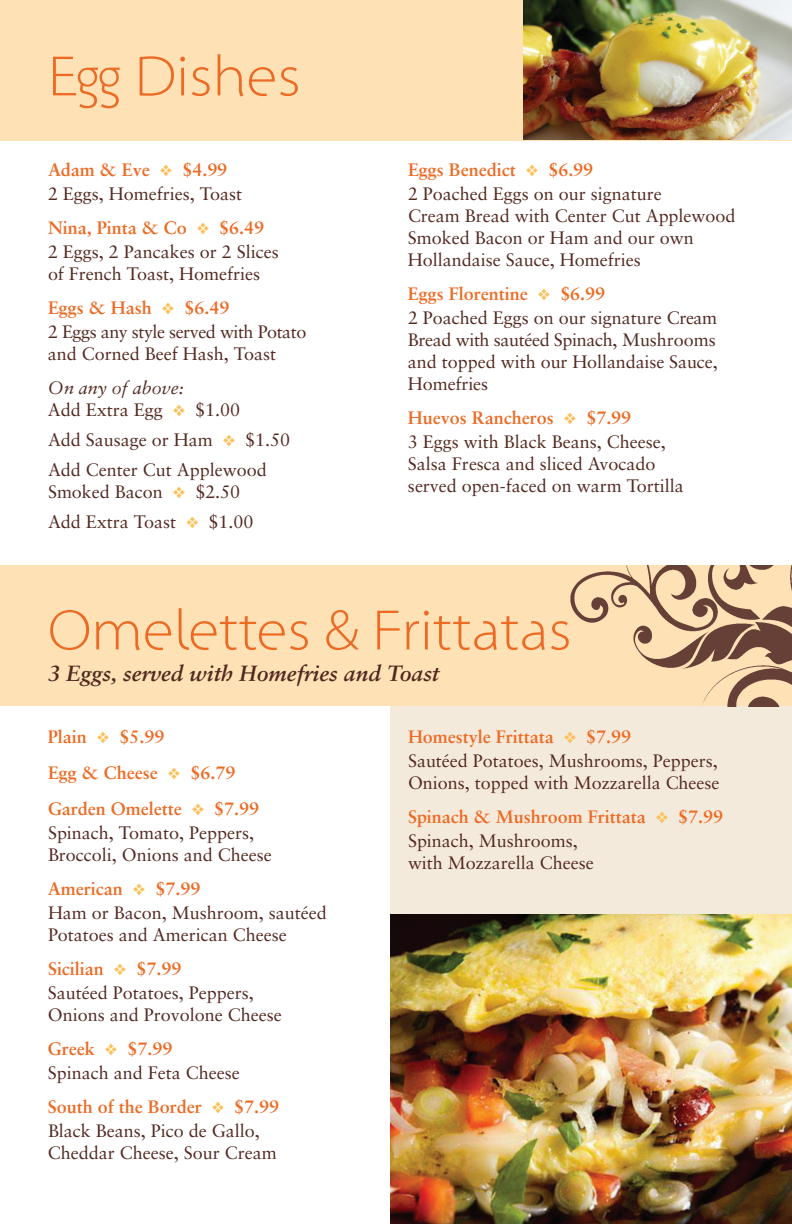
<style>
.page{position:relative;width:792px;height:1224px;background:#fff}
.page>*{position:absolute;margin:0;border:0;box-sizing:border-box;transform-origin:0 0}
.t1{font:57.4px "Santana";color:#ec6a23}
.t2{font:italic 700 22px "Sabon";color:#53281f}
.t3{font:18px/24px "Sabon";color:#53281f}
.t4{font:18px/22px "Sabon";letter-spacing:-.025em;color:#53281f}
.t5{font:700 18px/36px "Sabon";color:#ec6a23}
.s1{font-weight:700;color:#ec6a23}
.s2{color:#fdc056}
.s3{font-style:italic}
</style>
<div class="page">
<div style="left:390px;top:702px;width:402px;height:288px;background:#f4eadc"></div>
<div style="left:0;top:0;width:792px;height:140px;background:#fee2b6"></div>
<div style="left:0;top:566px;width:792px;height:140px;background:#fee2b6"></div>
<img style="left:570px;top:566px;width:222px;height:140px">
<img style="left:390px;top:915px;width:402px;height:309px">
<img style="left:524px;top:0;width:268px;height:140px">
<h1 class="t1" style="left:48px;top:48px;width:254px">Egg Dishes</h1>
<p class="t3" style="left:48px;top:159px;width:196px"><span class="s1">Adam &amp; Eve</span> <span class="s2">❖</span> <span class="s1">$4.99<br></span>2 Eggs, Homefries, Toast</p>
<p class="t3" style="left:48px;top:217px;width:232px"><span class="s1">Nina, Pinta &amp; Co</span> <span class="s2">❖</span> <span class="s1">$6.49<br></span>2 Eggs, 2 Pancakes or 2 Slices</p>
<p class="t3" style="left:48px;top:258px;width:214px;line-height:34px">of French Toast, Homefries<br><span class="s1">Eggs &amp; Hash</span> <span class="s2">❖</span> <span class="s1">$6.49</span></p>
<p class="t4" style="left:48px;top:322px;width:260px">2 Eggs any style served with Potato and Corned Beef Hash, Toast</p>
<p class="t3" style="left:48px;top:378px;width:194px;line-height:22px"><span class="s3">On any of above:<br></span>Add Extra Egg <span class="s2">❖</span> $1.00</p>
<p class="t3" style="left:48px;top:426px;width:244px;line-height:30px">Add Sausage or Ham <span class="s2">❖</span> $1.50<br>Add Center Cut Applewood</p>
<p class="t3" style="left:48px;top:478px;width:207px;line-height:30px">Smoked Bacon <span class="s2">❖</span> $2.50<br>Add Extra Toast <span class="s2">❖</span> $1.00</p>
<p class="t3" style="left:408px;top:159px;width:255px"><span class="s1">Eggs Benedict</span> <span class="s2">❖</span> <span class="s1">$6.99<br></span>2 Poached Eggs on our signature</p>
<p class="t3" style="left:408px;top:206px;width:329px;line-height:22px">Cream Bread with Center Cut Applewood<br>Smoked Bacon or Ham and our own<br>Hollandaise Sauce, Homefries</p>
<p class="t3" style="left:408px;top:283px;width:311px"><span class="s1">Eggs Florentine</span> <span class="s2">❖</span> <span class="s1">$6.99<br></span>2 Poached Eggs on our signature Cream</p>
<p class="t3" style="left:408px;top:330px;width:311px;line-height:22px;text-align:justify">Bread with sautéed Spinach, Mushrooms and topped with our Hollandaise Sauce, Homefries</p>
<p class="t3" style="left:408px;top:407px;width:259px"><span class="s1">Huevos Rancheros</span> <span class="s2">❖</span> <span class="s1">$7.99<br></span>3 Eggs with Black Beans, Cheese,</p>
<p class="t3" style="left:408px;top:454px;width:277px;line-height:22px">Salsa Fresca and sliced Avocado served open-faced on warm Tortilla</p>
<h1 class="t1" style="left:48px;top:602px;width:525px">Omelettes &amp; Frittatas</h1>
<p class="t2" style="left:48px;top:665px;width:393px">3 Eggs, served with Homefries and Toast</p>
<p class="t5" style="left:48px;top:720px;width:213px">Plain <span class="s2">❖</span> $5.99<br>Egg &amp; Cheese <span class="s2">❖</span> $6.79<br>Garden Omelette <span class="s2">❖</span> $7.99</p>
<p class="t3" style="left:48px;top:823px;width:225px;line-height:22px">Spinach, Tomato, Peppers,<br>Broccoli, Onions and Cheese</p>
<p class="t3" style="left:48px;top:878px;width:280px"><span class="s1">American</span> <span class="s2">❖</span> <span class="s1">$7.99<br></span>Ham or Bacon, Mushroom, sautéed</p>
<p class="t3" style="left:48px;top:919px;width:240px;line-height:34px">Potatoes and American Cheese<br><span class="s1">Sicilian</span> <span class="s2">❖</span> <span class="s1">$7.99</span></p>
<p class="t3" style="left:48px;top:983px;width:235px;line-height:22px">Sautéed Potatoes, Peppers,<br>Onions and Provolone Cheese</p>
<p class="t3" style="left:48px;top:1038px;width:193px"><span class="s1">Greek</span> <span class="s2">❖</span> <span class="s1">$7.99<br></span>Spinach and Feta Cheese</p>
<p class="t3" style="left:48px;top:1096px;width:233px"><span class="s1">South of the Border</span> <span class="s2">❖</span> <span class="s1">$7.99<br></span>Black Beans, Pico de Gallo,</p>
<p class="t3" style="left:48px;top:1142px;width:230px">Cheddar Cheese, Sour Cream</p>
<p class="t3" style="left:408px;top:726px;width:311px"><span class="s1">Homestyle Frittata</span> <span class="s2">❖</span> <span class="s1">$7.99<br></span>Sautéed Potatoes, Mushrooms, Peppers,</p>
<p class="t3" style="left:408px;top:767px;width:317px;line-height:34px">Onions, topped with Mozzarella Cheese<br><span class="s1">Spinach &amp; Mushroom Frittata</span> <span class="s2">❖</span> <span class="s1">$7.99</span></p>
<p class="t3" style="left:408px;top:831px;width:187px;line-height:22px">Spinach, Mushrooms, with Mozzarella Cheese</p>
</div>
